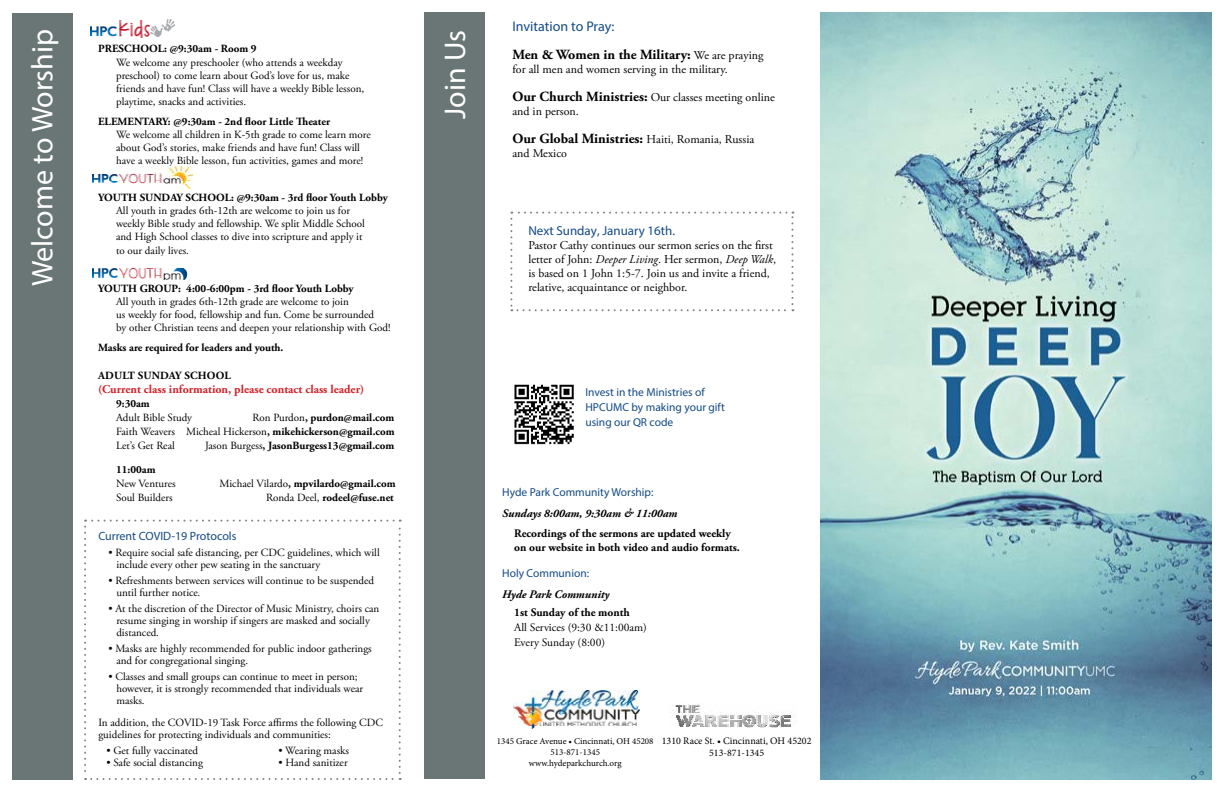
<style>
.page{position:relative;width:1224px;height:792px;background:#fff}
.page>*{position:absolute;margin:0;border:0;box-sizing:border-box;transform-origin:0 0}
.t1{font:30px "Myriad Pro";color:#fff}
.t2{font:700 14px "Adobe Garamond Pro";color:#000}
.t3{font:14px "Myriad Pro";color:#134a86}
.t4{font:13px "Myriad Pro";color:#134a86}
.t5{font:12px/14px "Adobe Garamond Pro";color:#000}
.t6{font:700 12px "Adobe Garamond Pro";color:#d2232a}
.t7{font:12px "Myriad Pro";color:#134a86}
.t8{font:11.5px/15px "Myriad Pro";color:#134a86}
.t9{font:700 11.5px/14px "Adobe Garamond Pro";color:#000}
.t10{font:italic 700 11.5px "Adobe Garamond Pro";color:#000}
.t11{font:11.5px/15px "Adobe Garamond Pro";color:#000}
.t12{font:11px/13px "Adobe Garamond Pro";color:#000}
.t13{font:700 11px "Adobe Garamond Pro";color:#000}
.t14{font:10px/12px "Minion Pro";color:#000;text-align:center}
.t15{font:9px/10.8px "Minion Pro";color:#000;text-align:center}
.s1{font-weight:700}
.s2{font-weight:400}
.s3{font-style:italic}
.s4{font-weight:400;font-size:12px}
.s5{font-weight:700;font-size:14px}
</style>
<div class="page">
<div style="left:424px;top:12px;width:61px;height:768px;background:#6a7675"></div>
<img style="left:820px;top:12px;width:392px;height:768px">
<div style="left:12px;top:13px;width:61px;height:767px;background:#6a7675"></div>
<img style="left:671px;top:704px;width:125px;height:24px">
<img style="left:514px;top:690px;width:126px;height:39px">
<svg style="left:84px;top:520px;width:317px;height:260px"></svg>
<img style="left:90px;top:20px;width:84px;height:18px">
<img style="left:93px;top:268px;width:95px;height:12px">
<img style="left:93px;top:166px;width:99px;height:23px">
<img style="left:514px;top:384px;width:60px;height:61px">
<svg style="left:510px;top:212px;width:283px;height:99px"></svg>
<h1 class="t1" style="left:24px;top:286px;width:259px;rotate:-90deg">Welcome to Worship</h1>
<p class="t13" style="left:98px;top:42px;width:30px">PRESCHOO</p>
<p class="t13" style="left:158px;top:42px;width:100px">L: @9:30am - Room 9</p>
<p class="t12" style="left:116px;top:56px;width:250px">We welcome any preschooler (who attends a weekday preschool) to come learn about God’s love for us, make friends and have fun! Class will have a weekly Bible lesson, playtime, snacks and activities.</p>
<p class="t13" style="left:98px;top:115px;width:45px">ELEMENTAR</p>
<p class="t13" style="left:162px;top:115px;width:169px">Y: @9:30am - 2nd floor Little Theater</p>
<p class="t12" style="left:116px;top:128px;width:256px">We welcome all children in K-5th grade to come learn more about God’s stories, make friends and have fun! Class will have a weekly Bible lesson, fun activities, games and more!</p>
<p class="t13" style="left:98px;top:191px;width:97px">YOUTH SUNDAY SCHOO</p>
<p class="t13" style="left:225px;top:191px;width:165px">L: @9:30am - 3rd floor Youth Lobby</p>
<p class="t12" style="left:116px;top:204px;width:250px">All youth in grades 6th-12th are welcome to join us for weekly Bible study and fellowship. We split Middle School and High School classes to dive into scripture and apply it</p>
<p class="t12" style="left:116px;top:244px;width:74px">to our daily lives.</p>
<p class="t13" style="left:98px;top:282px;width:257px">YOUTH GROUP: 4:00-6:00pm - 3rd floor Youth Lobby</p>
<p class="t12" style="left:116px;top:295px;width:276px">All youth in grades 6th-12th grade are welcome to join<br>us weekly for food, fellowship and fun. Come be surrounded<br>by other Christian teens and deepen your relationship with God!</p>
<p class="t13" style="left:98px;top:341px;width:187px">Masks are required for leaders and youth.</p>
<p class="t13" style="left:98px;top:369px;width:9px">Adul</p>
<p class="t13" style="left:128px;top:369px;width:101px">t Sunday School</p>
<p class="t6" style="left:98px;top:382px;width:268px">(Current class information, please contact class leader)</p>
<p class="t13" style="left:116px;top:397px;width:35px">9:30am</p>
<p class="t12" style="left:116px;top:411px;width:78px">Adult Bible Study</p>
<p class="t12" style="left:116px;top:411px;width:280px;line-height:14px;text-align:justify;text-indent:137px">Ron Purdon<span class="s1">, purdon@mail.com </span>Faith Weavers Micheal Hickerson<span class="s1">, mikehickerson@gmail.com </span>Let’s Get Real</p>
<p class="t13" style="left:205px;top:439px;width:191px"><span class="s2">Jason Burgess</span>, JasonBurgess13@gmail.com</p>
<p class="t13" style="left:116px;top:463px;width:41px">11:00am</p>
<p class="t12" style="left:116px;top:477px;width:61px">New Ventures</p>
<p class="t13" style="left:220px;top:477px;width:178px"><span class="s2">Michael Vilardo</span>, mpvilardo@gmail.com</p>
<p class="t12" style="left:116px;top:491px;width:58px">Soul Builders</p>
<p class="t13" style="left:266px;top:491px;width:129px"><span class="s2">Ronda Deel,</span> rodeel@fuse.net</p>
<p class="t7" style="left:98px;top:528px;width:140px">Current COVID-19 Protocols</p>
<p class="t12" style="left:116px;top:547px;width:265px;line-height:12px;text-indent:-8px">• Require social safe distancing, per CDC guidelines, which will include every other pew seating in the sanctuary</p>
<p class="t12" style="left:116px;top:575px;width:259px;line-height:12px;text-indent:-8px">• Refreshments between services will continue to be suspended until further notice<span class="s3">.</span></p>
<p class="t12" style="left:116px;top:603px;width:264px;line-height:12px;text-indent:-8px">• At the discretion of the Director of Music Ministry, choirs can resume singing in worship if singers are masked and socially distanced.</p>
<p class="t12" style="left:116px;top:643px;width:257px;line-height:12px;text-indent:-8px">• Masks are highly recommended for public indoor gatherings and for congregational singing.</p>
<p class="t12" style="left:116px;top:671px;width:248px;line-height:12px;text-indent:-8px">• Classes and small groups can continue to meet in person; however, it is strongly recommended that individuals wear masks.</p>
<p class="t12" style="left:98px;top:717px;width:286px;line-height:12px">In addition, the COVID-19 Task Force affirms the following CDC guidelines for protecting individuals and communities:</p>
<p class="t12" style="left:106px;top:744px;width:93px">• Get fully vaccinated</p>
<p class="t12" style="left:278px;top:744px;width:72px">• Wearing masks</p>
<p class="t12" style="left:106px;top:756px;width:98px">• Safe social distancing</p>
<p class="t12" style="left:278px;top:756px;width:71px">• Hand sanitizer</p>
<h1 class="t1" style="left:437px;top:119px;width:90px;rotate:-90deg">Join Us</h1>
<p class="t3" style="left:512px;top:17px;width:104px">I nvitation to Pray:</p>
<p class="t2" style="left:512px;top:46px;width:253px">Men &amp; Women in the Military: <span class="s4">We are praying</span></p>
<p class="t5" style="left:512px;top:62px;width:217px">for all men and women serving in the military.</p>
<p class="t5" style="left:512px;top:90px;width:264px"><span class="s5">Our Church Ministries:</span> Our classes meeting online and in person.</p>
<p class="t2" style="left:512px;top:130px;width:243px">Our Global Ministries: <span class="s4">Haiti, Romania, Russia</span></p>
<p class="t5" style="left:512px;top:146px;width:56px">and Mexico</p>
<p class="t4" style="left:528px;top:222px;width:148px">Next Sunday, January 16th.</p>
<p class="t5" style="left:528px;top:238px;width:249px">Pastor Cathy continues our sermon series on the first letter of John: <span class="s3">Deeper Living</span>. Her sermon, <span class="s3">Deep Walk</span>, is based on 1 John 1:5-7. Join us and invite a friend, relative, acquaintance or neighbor.</p>
<p class="t8" style="left:585px;top:385px;width:141px">I nvest in the Ministries of<br>HPCUMC by making your gift using our QR code</p>
<p class="t8" style="left:502px;top:484px;width:153px">Hyde Park Community Worship:</p>
<p class="t10" style="left:502px;top:506px;width:177px">Sundays 8:00am, 9:30am &amp; 11:00am</p>
<p class="t9" style="left:514px;top:526px;width:227px">Recordings of the sermons are updated weekly on our website in both video and audio formats.</p>
<p class="t8" style="left:502px;top:565px;width:88px">Holy Communion:</p>
<p class="t10" style="left:502px;top:587px;width:109px">Hyde Park Community</p>
<p class="t9" style="left:514px;top:605px;width:117px">1st Sunday of the month</p>
<p class="t11" style="left:514px;top:620px;width:134px">All Services (9:30 &amp;11:00am)<br>Every Sunday (8:00)</p>
<p class="t15" style="left:497px;top:736px;width:158px">1345 Grace Avenue • Cincinnati, OH 45208<br>513-871-1345<br>www.hydeparkchurch.org</p>
<p class="t14" style="left:662px;top:735px;width:151px">1310 Race St. • Cincinnati, OH 45202<br>513-871-1345</p>
</div>
